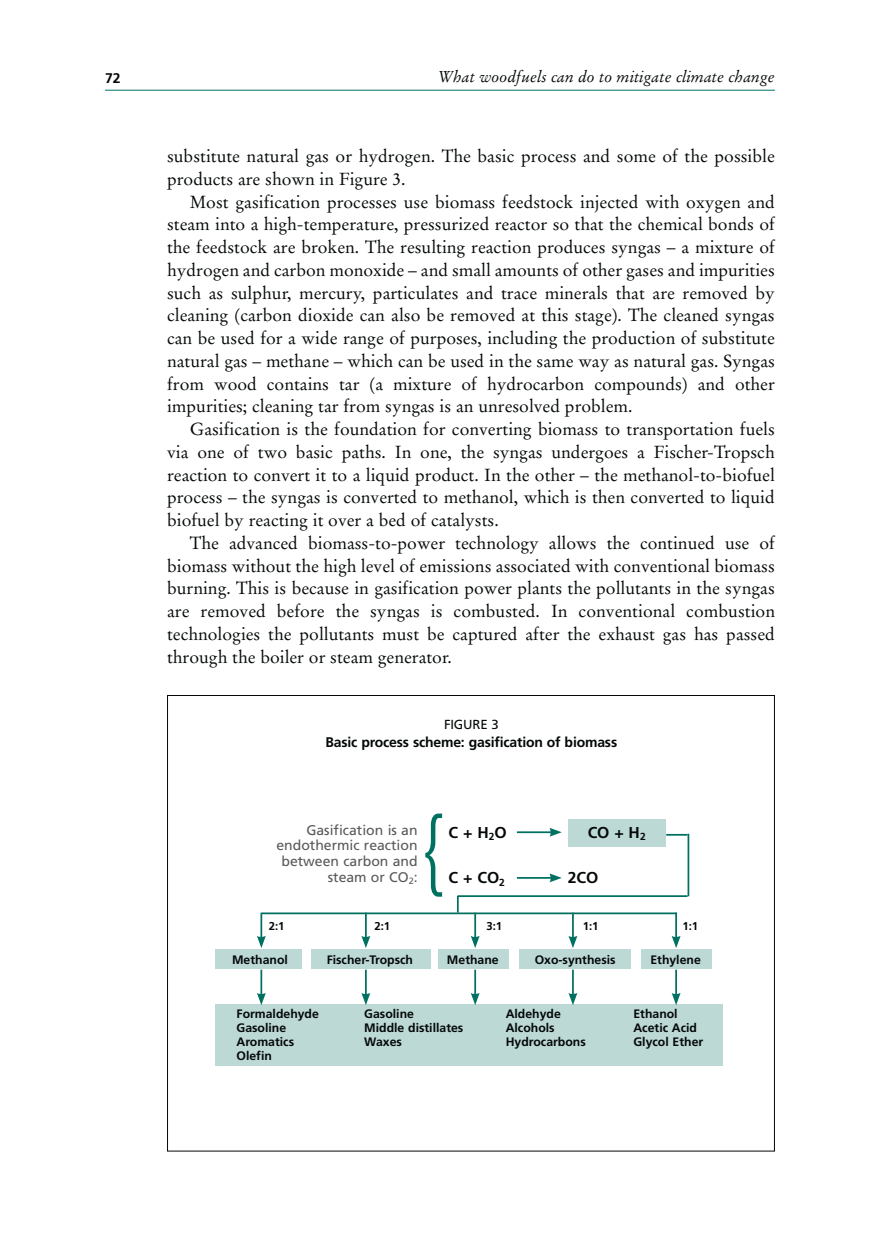
<style>
.page{position:relative;width:875px;height:1240px;background:#fff}
.page>*{position:absolute;margin:0;border:0;box-sizing:border-box;transform-origin:0 0}
.t1{font:300 92.75px "Frutiger LT Std";color:#007161;scale:.77 1}
.t2{font:17.5px/22.8px "Stempel Garamond LT Std";color:#040809;text-align:justify}
.t3{font:italic 15.75px "Stempel Garamond LT Std";color:#040809}
.t4{font:700 15.75px "Frutiger LT Std";color:#040809}
.t5{font:14px/15.8px "Frutiger LT Std";color:#58595b;text-align:right}
.t6{font:700 14px "Frutiger LT Std";letter-spacing:-.015em;color:#040809}
.t7{font:13.12px "Frutiger LT Std";letter-spacing:-.015em;color:#040809}
.t8{font:700 12.25px/14px "Frutiger LT Std";color:#040809}
.t9{font:700 11.38px "Frutiger LT Std";color:#040809}
</style>
<div class="page">
<hr style="left:105px;top:90px;width:670px;height:1px;background:#007161">
<div style="left:568px;top:819px;width:98px;height:27px;background:#bdd9d5"></div>
<div style="left:215px;top:949px;width:87px;height:20px;background:#bdd9d5"></div>
<div style="left:311px;top:949px;width:119px;height:20px;background:#bdd9d5"></div>
<div style="left:438px;top:949px;width:71px;height:20px;background:#bdd9d5"></div>
<div style="left:519px;top:949px;width:112px;height:20px;background:#bdd9d5"></div>
<div style="left:641px;top:949px;width:70px;height:20px;background:#bdd9d5"></div>
<div style="left:215px;top:1004px;width:508px;height:62px;background:#bdd9d5"></div>
<hr style="left:262px;top:912px;width:415px;height:2px;background:#007161">
<hr style="left:666px;top:834px;width:21px;height:2px;background:#007161">
<hr style="left:687px;top:834px;width:2px;height:62px;background:#007161">
<hr style="left:458px;top:895px;width:229px;height:2px;background:#007161">
<svg style="left:457px;top:896px;width:2px;height:16px"></svg>
<hr style="left:260px;top:912px;width:2px;height:26px;background:#007161">
<svg style="left:257px;top:936px;width:9px;height:12px"></svg>
<hr style="left:365px;top:912px;width:2px;height:26px;background:#007161">
<svg style="left:361px;top:936px;width:9px;height:12px"></svg>
<hr style="left:474px;top:912px;width:2px;height:26px;background:#007161">
<svg style="left:471px;top:936px;width:9px;height:12px"></svg>
<hr style="left:572px;top:912px;width:2px;height:26px;background:#007161">
<svg style="left:568px;top:936px;width:9px;height:12px"></svg>
<hr style="left:675px;top:912px;width:2px;height:26px;background:#007161">
<svg style="left:672px;top:936px;width:8px;height:12px"></svg>
<hr style="left:260px;top:970px;width:2px;height:25px;background:#007161">
<svg style="left:257px;top:993px;width:9px;height:12px"></svg>
<hr style="left:365px;top:970px;width:2px;height:25px;background:#007161">
<svg style="left:361px;top:993px;width:9px;height:12px"></svg>
<hr style="left:474px;top:970px;width:2px;height:25px;background:#007161">
<svg style="left:471px;top:993px;width:9px;height:12px"></svg>
<hr style="left:572px;top:970px;width:2px;height:25px;background:#007161">
<svg style="left:568px;top:993px;width:9px;height:12px"></svg>
<hr style="left:675px;top:970px;width:2px;height:25px;background:#007161">
<svg style="left:672px;top:993px;width:8px;height:12px"></svg>
<hr style="left:517px;top:831px;width:35px;height:2px;background:#007161">
<svg style="left:549px;top:828px;width:13px;height:9px"></svg>
<hr style="left:517px;top:877px;width:35px;height:2px;background:#007161">
<svg style="left:549px;top:873px;width:13px;height:9px"></svg>
<p class="t6" style="left:105px;top:72px;width:17px">72</p>
<p class="t3" style="left:438px;top:70px;width:338px">What woodfuels can do to mitigate climate change</p>
<p class="t2" style="left:167px;top:146px;width:609px">substitute natural gas or hydrogen. The basic process and some of the possible products are shown in Figure 3.</p>
<p class="t2" style="left:167px;top:192px;width:609px;text-indent:23px">Most gasification processes use biomass feedstock injected with oxygen and steam into a high-temperature, pressurized reactor so that the chemical bonds of the feedstock are broken. The resulting reaction produces syngas – a mixture of hydrogen and carbon monoxide – and small amounts of other gases and impurities such as sulphur, mercury, particulates and trace minerals that are removed by cleaning (carbon dioxide can also be removed at this stage). The cleaned syngas can be used for a wide range of purposes, including the production of substitute natural gas – methane – which can be used in the same way as natural gas. Syngas from wood contains tar (a mixture of hydrocarbon compounds) and other impurities; cleaning tar from syngas is an unresolved problem.</p>
<p class="t2" style="left:167px;top:419px;width:609px;text-indent:23px">Gasification is the foundation for converting biomass to transportation fuels via one of two basic paths. In one, the syngas undergoes a Fischer-Tropsch reaction to convert it to a liquid product. In the other – the methanol-to-biofuel process – the syngas is converted to methanol, which is then converted to liquid biofuel by reacting it over a bed of catalysts.</p>
<p class="t2" style="left:167px;top:533px;width:609px;text-indent:23px">The advanced biomass-to-power technology allows the continued use of biomass without the high level of emissions associated with conventional biomass burning. This is because in gasification power plants the pollutants in the syngas are removed before the syngas is combusted. In conventional combustion technologies the pollutants must be captured after the exhaust gas has passed through the boiler or steam generator.</p>
<p class="t7" style="left:444px;top:718px;width:56px">FIGURE 3</p>
<p class="t6" style="left:326px;top:736px;width:293px">Basic process scheme: gasification of biomass</p>
<h1 class="t1" style="left:423px;top:797px;width:27px">{</h1>
<p class="t5" style="left:276px;top:822px;width:143px">Gasification is an endothermic reaction between carbon and steam or CO<sub>2</sub>:</p>
<p class="t4" style="left:449px;top:826px;width:60px">C + H<sub>2</sub>O</p>
<p class="t4" style="left:588px;top:826px;width:60px">CO + H<sub>2</sub></p>
<p class="t4" style="left:449px;top:871px;width:58px">C + CO<sub>2</sub></p>
<p class="t4" style="left:568px;top:871px;width:32px">2CO</p>
<p class="t9" style="left:269px;top:921px;width:17px">2:1</p>
<p class="t9" style="left:374px;top:921px;width:17px">2:1</p>
<p class="t9" style="left:486px;top:921px;width:17px">3:1</p>
<p class="t9" style="left:583px;top:921px;width:17px">1:1</p>
<p class="t9" style="left:682px;top:921px;width:17px">1:1</p>
<p class="t8" style="left:232px;top:953px;width:57px">Methanol</p>
<p class="t8" style="left:327px;top:953px;width:88px">Fischer-Tropsch</p>
<p class="t8" style="left:447px;top:953px;width:53px">Methane</p>
<p class="t8" style="left:535px;top:953px;width:82px">Oxo-synthesis</p>
<p class="t8" style="left:650px;top:953px;width:52px">Ethylene</p>
<p class="t8" style="left:237px;top:1007px;width:84px">Formaldehyde<br>Gasoline<br>Aromatics<br>Olefin</p>
<p class="t8" style="left:364px;top:1007px;width:101px">Gasoline<br>Middle distillates<br>Waxes</p>
<p class="t8" style="left:506px;top:1007px;width:82px">Aldehyde<br>Alcohols<br>Hydrocarbons</p>
<p class="t8" style="left:633px;top:1007px;width:71px">Ethanol<br>Acetic Acid<br>Glycol Ether</p>
</div>
